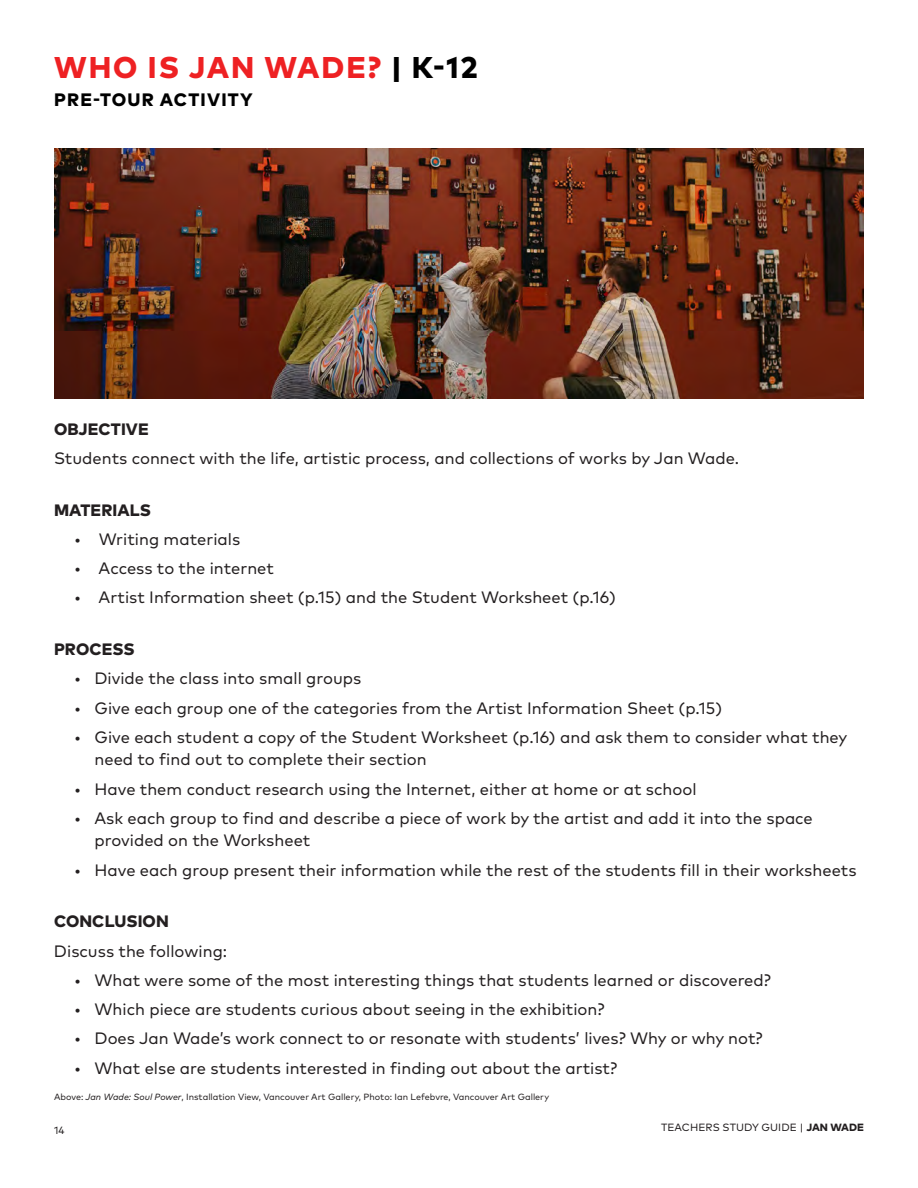
<style>
.page{position:relative;width:918px;height:1188px;background:#fff}
.page>*{position:absolute;margin:0;border:0;box-sizing:border-box;transform-origin:0 0}
.Heading_1{font:800 30px "Mark Pro";letter-spacing:.065em;color:#ee2123}
.Heading_1-2{font:800 18px "Mark Pro";letter-spacing:.065em;color:#000}
.t1{font:16.5px/22.5px "Mark Pro";color:#231f20}
.t2{font:800 16.5px "Mark Pro";letter-spacing:.005em;color:#231f20}
.t3{font:10.5px "Mark Pro";letter-spacing:.005em;color:#231f20}
.t4{font:9px "Mark Pro";color:#231f20}
.s1{color:#000}
.s2{font-style:italic}
.s3{font-weight:800}
</style>
<div class="page">
<img style="left:54px;top:148px;width:810px;height:251px">
<p class="Heading_1" style="left:54px;top:44px;width:425px">WHO IS JAN WADE? <span class="s1">| K-12</span></p>
<p class="Heading_1-2" style="left:54px;top:86px;width:200px">PRE-TOUR ACTIVITY</p>
<p class="t2" style="left:54px;top:416px;width:96px">OBJECTIVE</p>
<p class="t1" style="left:54px;top:445px;width:687px">Students connect with the life, artistic process, and collections of works by Jan Wade.</p>
<p class="t2" style="left:54px;top:497px;width:98px">MATERIALS</p>
<p class="t1" style="left:74px;top:526px;width:167px">• Writing materials</p>
<p class="t1" style="left:74px;top:556px;width:201px">• Access to the internet</p>
<p class="t1" style="left:74px;top:585px;width:543px">• Artist Information sheet (p.15) and the Student Worksheet (p.16)</p>
<p class="t2" style="left:54px;top:637px;width:82px">PROCESS</p>
<p class="t1" style="left:74px;top:666px;width:289px">• Divide the class into small groups</p>
<p class="t1" style="left:74px;top:695px;width:649px">• Give each group one of the categories from the Artist Information Sheet (p.15)</p>
<p class="t1" style="left:94px;top:724px;width:754px;text-indent:-20px">• Give each student a copy of the Student Worksheet (p.16) and ask them to consider what they need to find out to complete their section</p>
<p class="t1" style="left:74px;top:776px;width:624px">• Have them conduct research using the Internet, either at home or at school</p>
<p class="t1" style="left:94px;top:805px;width:720px;text-indent:-20px">• Ask each group to find and describe a piece of work by the artist and add it into the space provided on the Worksheet</p>
<p class="t1" style="left:74px;top:857px;width:784px">• Have each group present their information while the rest of the students fill in their worksheets</p>
<p class="t2" style="left:54px;top:909px;width:116px">CONCLUSION</p>
<p class="t1" style="left:54px;top:938px;width:175px">Discuss the following:</p>
<p class="t1" style="left:74px;top:967px;width:698px">• What were some of the most interesting things that students learned or discovered?</p>
<p class="t1" style="left:74px;top:997px;width:532px">• Which piece are students curious about seeing in the exhibition?</p>
<p class="t1" style="left:74px;top:1026px;width:690px">• Does Jan Wade’s work connect to or resonate with students’ lives? Why or why not?</p>
<p class="t1" style="left:74px;top:1055px;width:545px">• What else are students interested in finding out about the artist?</p>
<p class="t4" style="left:54px;top:1090px;width:497px">Above: <span class="s2">Jan Wade: Soul Power</span>, Installation View, Vancouver Art Gallery, Photo: Ian Lefebvre, Vancouver Art Gallery</p>
<p class="t3" style="left:54px;top:1123px;width:12px">14</p>
<p class="t3" style="left:661px;top:1120px;width:204px">TEACHERS STUDY GUIDE | <span class="s3">JAN WADE</span></p>
</div>
